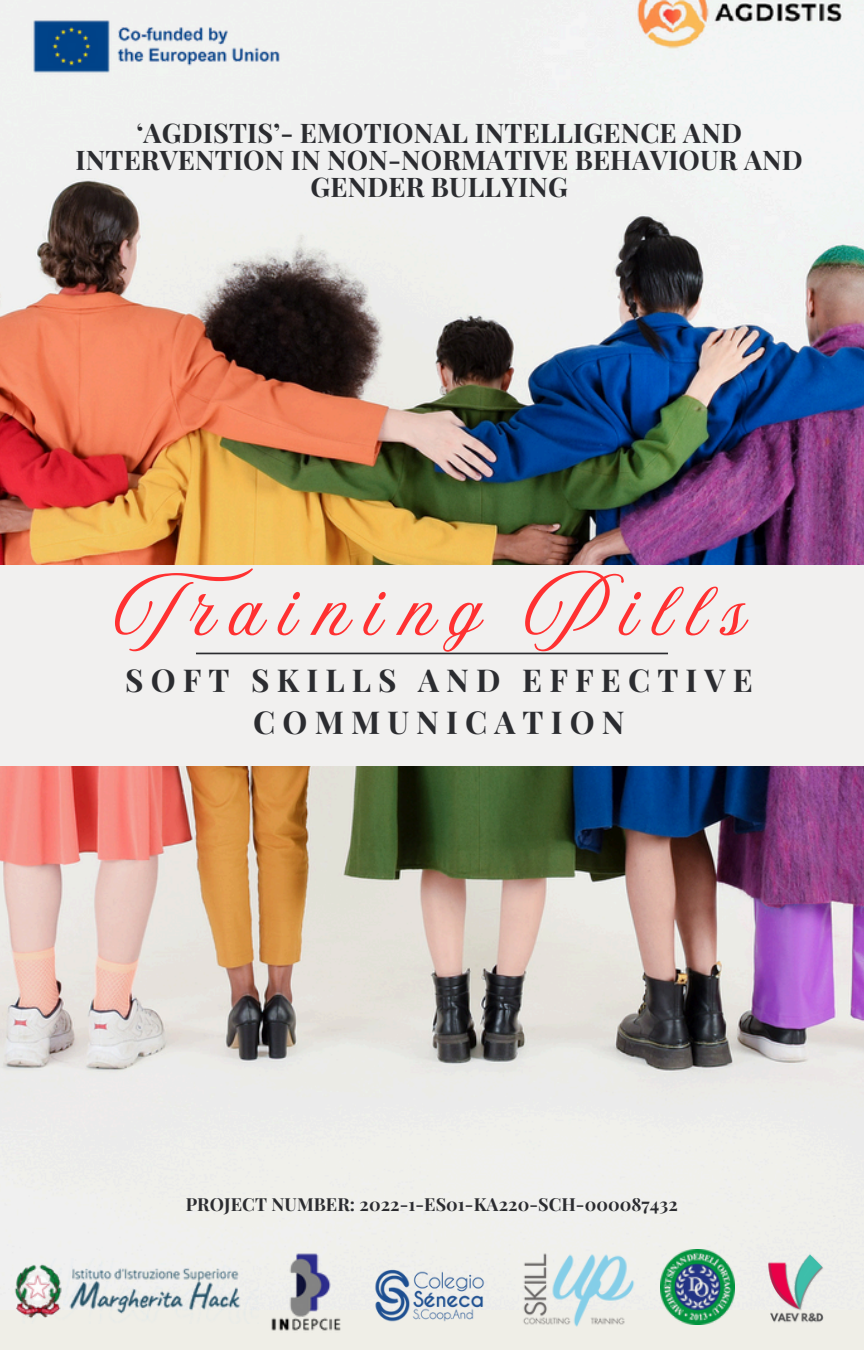
<style>
.page{position:relative;width:864px;height:1350px;background:#fff}
.page>*{position:absolute;margin:0;border:0;box-sizing:border-box;transform-origin:0 0}
.t1{font:64.12px "Amoresa";letter-spacing:.225em;color:#ff3131}
.t2{font:700 31.5px/42.3px "Playfair Display";letter-spacing:.225em;color:#2b2c30;text-align:center}
.t3{font:700 27px/27px "Playfair Display";letter-spacing:.005em;color:#2b2c30;text-align:center}
.t4{font:700 18px "Playfair Display";letter-spacing:.005em;color:#2b2c30}
</style>
<div class="page">
<img style="left:0;top:0;width:864px;height:1309px">
<img style="left:31px;top:19px;width:267px;height:56px">
<img style="left:367px;top:1260px;width:130px;height:73px">
<img style="left:265px;top:1251px;width:81px;height:81px">
<img style="left:9px;top:1259px;width:250px;height:64px">
<img style="left:516px;top:1250px;width:124px;height:79px">
<img style="left:660px;top:1250px;width:65px;height:74px">
<img style="left:725px;top:1248px;width:139px;height:85px">
<div style="left:0;top:565px;width:864px;height:201px;background:#f1f0ef"></div>
<hr style="left:196px;top:653px;width:472px;height:1px;background:#2b2c30">
<p class="t3" style="left:76px;top:118px;width:729px">‘AGDISTIS’- EMOTIONAL INTELLIGENCE AND<br>INTERVENTION IN NON-NORMATIVE BEHAVIOUR AND<br>GENDER BULLYING</p>
<p class="t1" style="left:115px;top:576px;width:632px">Training Pills</p>
<p class="t2" style="left:125px;top:658px;width:629px">SOFT SKILLS AND EFFECTIVE<br>COMMUNICATION</p>
<p class="t4" style="left:186px;top:1191px;width:494px">PROJECT NUMBER: 2022-1-ES01-KA220-SCH-000087432</p>
</div>
